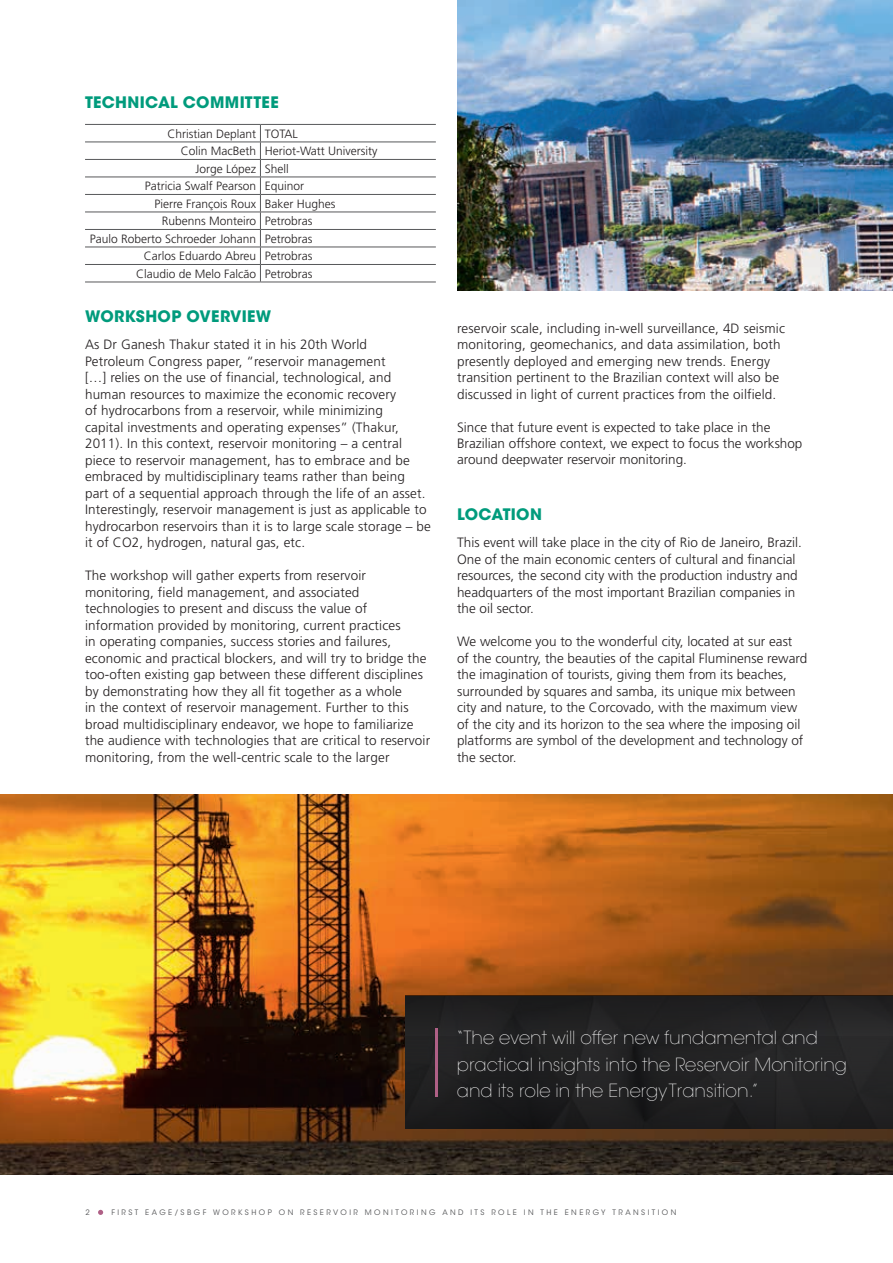
<style>
.page{position:relative;width:893px;height:1263px;background:#fff}
.page>*{position:absolute;margin:0;border:0;box-sizing:border-box;transform-origin:0 0}
.t1{font:200 18px/26.7px "ITC Avant Garde Std";color:#fff}
._01-HEADER_1{font:700 15.75px "ITC Avant Garde Std";letter-spacing:.02em;color:#009b7c}
._00-BODY_text{font:300 13.5px/16.5px "Frutiger LT Std";letter-spacing:.01em;color:#231f20}
.TABLE_BODY_RIGHT{font:300 12px "Frutiger LT Std";color:#231f20}
.t2{font:7.5px "ITC Avant Garde Std";letter-spacing:.33em;color:#57585a}
</style>
<div class="page">
<svg style="left:98px;top:1210px;width:5px;height:5px"></svg>
<hr style="left:85px;top:124px;width:175px;height:1px;background:#57585a">
<hr style="left:260px;top:124px;width:176px;height:1px;background:#57585a">
<hr style="left:85px;top:142px;width:175px;height:1px;background:#57585a">
<hr style="left:260px;top:142px;width:176px;height:1px;background:#57585a">
<hr style="left:85px;top:159px;width:175px;height:1px;background:#57585a">
<hr style="left:260px;top:159px;width:176px;height:1px;background:#57585a">
<hr style="left:85px;top:177px;width:175px;height:1px;background:#57585a">
<hr style="left:260px;top:177px;width:176px;height:1px;background:#57585a">
<hr style="left:85px;top:194px;width:175px;height:1px;background:#57585a">
<hr style="left:260px;top:194px;width:176px;height:1px;background:#57585a">
<hr style="left:85px;top:212px;width:175px;height:1px;background:#57585a">
<hr style="left:260px;top:212px;width:176px;height:1px;background:#57585a">
<hr style="left:85px;top:229px;width:175px;height:1px;background:#57585a">
<hr style="left:260px;top:229px;width:176px;height:1px;background:#57585a">
<hr style="left:85px;top:247px;width:175px;height:1px;background:#57585a">
<hr style="left:260px;top:247px;width:176px;height:1px;background:#57585a">
<hr style="left:85px;top:264px;width:175px;height:1px;background:#57585a">
<hr style="left:260px;top:264px;width:176px;height:1px;background:#57585a">
<svg style="left:260px;top:125px;width:1px;height:157px"></svg>
<hr style="left:85px;top:282px;width:175px;height:1px;background:#57585a">
<hr style="left:260px;top:282px;width:176px;height:1px;background:#57585a">
<img style="left:0;top:795px;width:893px;height:379px">
<div style="left:406px;top:996px;width:487px;height:133px;background:#231f20"></div>
<hr style="left:436px;top:1028px;width:2px;height:69px;background:#af6086">
<img style="left:457px;top:0;width:436px;height:290px">
<p class="_01-HEADER_1" style="left:85px;top:92px;width:195px">TECHNICAL COMMITTEE</p>
<p class="TABLE_BODY_RIGHT" style="left:168px;top:127px;width:90px">Christian Deplant</p>
<p class="TABLE_BODY_RIGHT" style="left:265px;top:127px;width:35px">TOTAL</p>
<p class="TABLE_BODY_RIGHT" style="left:181px;top:144px;width:77px">Colin MacBeth</p>
<p class="TABLE_BODY_RIGHT" style="left:265px;top:144px;width:114px">Heriot-Watt University</p>
<p class="TABLE_BODY_RIGHT" style="left:196px;top:162px;width:62px">Jorge López</p>
<p class="TABLE_BODY_RIGHT" style="left:265px;top:162px;width:25px">Shell</p>
<p class="TABLE_BODY_RIGHT" style="left:145px;top:179px;width:113px">Patricia Swalf Pearson</p>
<p class="TABLE_BODY_RIGHT" style="left:265px;top:179px;width:41px">Equinor</p>
<p class="TABLE_BODY_RIGHT" style="left:154px;top:197px;width:103px">Pierre François Roux</p>
<p class="TABLE_BODY_RIGHT" style="left:265px;top:197px;width:72px">Baker Hughes</p>
<p class="TABLE_BODY_RIGHT" style="left:162px;top:214px;width:96px">Rubenns Monteiro</p>
<p class="TABLE_BODY_RIGHT" style="left:265px;top:214px;width:49px">Petrobras</p>
<p class="TABLE_BODY_RIGHT" style="left:90px;top:232px;width:168px">Paulo Roberto Schroeder Johann</p>
<p class="TABLE_BODY_RIGHT" style="left:265px;top:232px;width:49px">Petrobras</p>
<p class="TABLE_BODY_RIGHT" style="left:144px;top:249px;width:114px">Carlos Eduardo Abreu</p>
<p class="TABLE_BODY_RIGHT" style="left:265px;top:249px;width:49px">Petrobras</p>
<p class="TABLE_BODY_RIGHT" style="left:136px;top:267px;width:122px">Claudio de Melo Falcão</p>
<p class="TABLE_BODY_RIGHT" style="left:265px;top:267px;width:49px">Petrobras</p>
<p class="_01-HEADER_1" style="left:85px;top:306px;width:188px">WORKSHOP OVERVIEW</p>
<p class="_00-BODY_text" style="left:85px;top:336px;width:347px">As Dr Ganesh Thakur stated it in his 20th World<br>Petroleum Congress paper, “reservoir management<br>[…] relies on the use of financial, technological, and human resources to maximize the economic recovery<br>of hydrocarbons from a reservoir, while minimizing<br>capital investments and operating expenses” (Thakur, 2011). In this context, reservoir monitoring – a central piece to reservoir management, has to embrace and be embraced by multidisciplinary teams rather than being part of a sequential approach through the life of an asset.<br>Interestingly, reservoir management is just as applicable to hydrocarbon reservoirs than it is to large scale storage – be it of CO2, hydrogen, natural gas, etc.</p>
<p class="_00-BODY_text" style="left:85px;top:567px;width:347px">The workshop will gather experts from reservoir monitoring, field management, and associated technologies to present and discuss the value of information provided by monitoring, current practices<br>in operating companies, success stories and failures, economic and practical blockers, and will try to bridge the too-often existing gap between these different disciplines by demonstrating how they all fit together as a whole<br>in the context of reservoir management. Further to this broad multidisciplinary endeavor, we hope to familiarize the audience with technologies that are critical to reservoir monitoring, from the well-centric scale to the larger</p>
<p class="_00-BODY_text" style="left:457px;top:320px;width:329px">reservoir scale, including in-well surveillance, 4D seismic monitoring, geomechanics, and data assimilation, both presently deployed and emerging new trends. Energy transition pertinent to the Brazilian context will also be discussed in light of current practices from the oilfield.</p>
<p class="_00-BODY_text" style="left:457px;top:419px;width:347px">Since that future event is expected to take place in the<br>Brazilian offshore context, we expect to focus the workshop around deepwater reservoir monitoring.</p>
<p class="_01-HEADER_1" style="left:457px;top:504px;width:86px">LOCATION</p>
<p class="_00-BODY_text" style="left:457px;top:534px;width:346px">This event will take place in the city of Rio de Janeiro, Brazil.<br>One of the main economic centers of cultural and financial resources, the second city with the production industry and headquarters of the most important Brazilian companies in the oil sector.</p>
<p class="_00-BODY_text" style="left:457px;top:633px;width:352px">We welcome you to the wonderful city, located at sur east of the country, the beauties of the capital Fluminense reward the imagination of tourists, giving them from its beaches, surrounded by squares and samba, its unique mix between city and nature, to the Corcovado, with the maximum view of the city and its horizon to the sea where the imposing oil platforms are symbol of the development and technology of the sector.</p>
<p class="t1" style="left:457px;top:1024px;width:392px">“The event will offer new fundamental and practical insights into the Reservoir Monitoring and its role in the EnergyTransition.”</p>
<p class="t2" style="left:85px;top:1208px;width:6px">2</p>
<p class="t2" style="left:111px;top:1208px;width:566px">FIRST EAGE/SBGF WORKSHOP ON RESERVOIR MONITORING AND ITS ROLE IN THE ENERGY TRANSITION</p>
</div>
